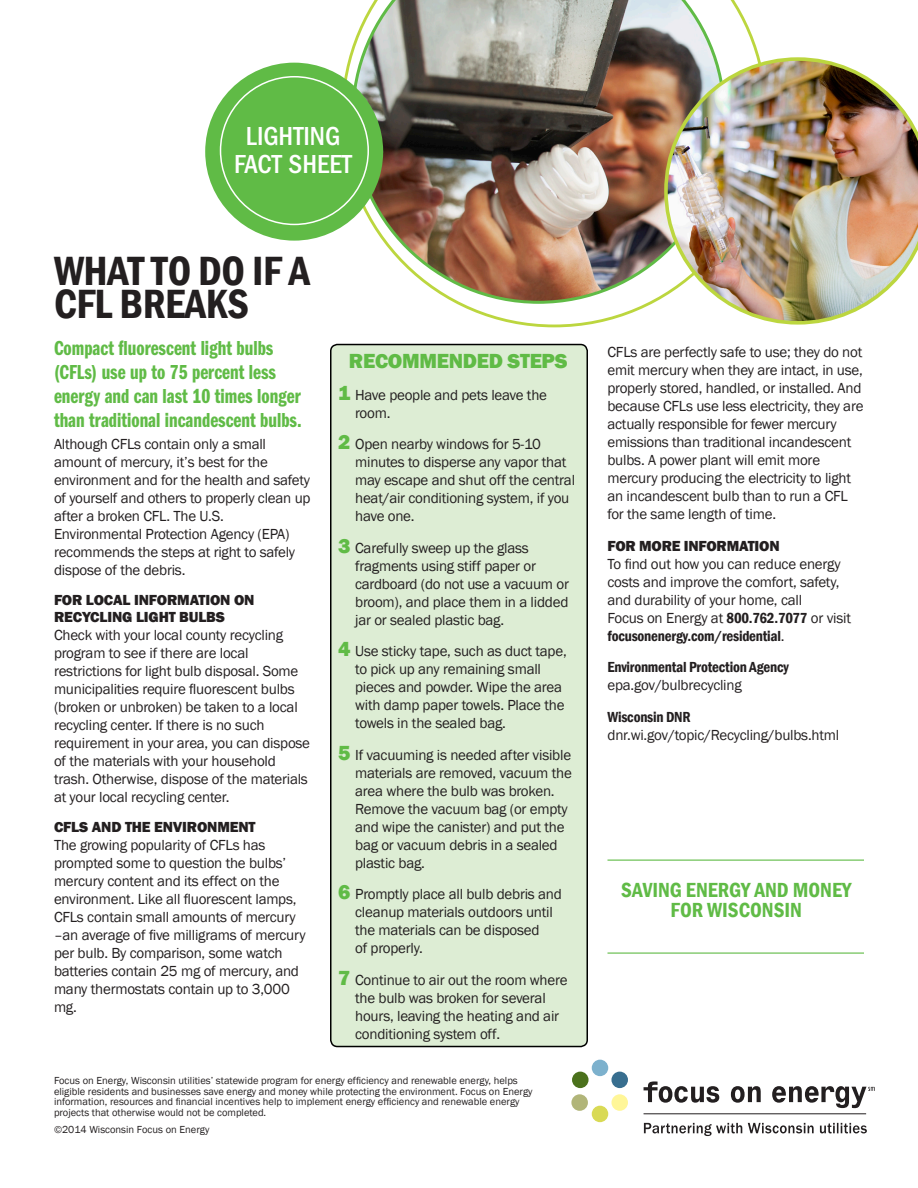
<style>
.page{position:relative;width:918px;height:1188px;background:#fff}
.page>*{position:absolute;margin:0;border:0;box-sizing:border-box;transform-origin:0 0}
.t1{font:600 condensed 42px/33px "Franklin Gothic";letter-spacing:-.01em;color:#231f20}
.t2{font:500 condensed 27px/28.5px "Franklin Gothic";color:#fff;text-align:center}
.Body_copy_10_12{font:21px/24px "Franklin Gothic Demi Cmpr";color:#60bb46}
.t3{font:600 condensed 21px/19.5px "Franklin Gothic";color:#60bb46;text-align:center}
.Body_copy_10_12-2{font:800 21px "Franklin Gothic";letter-spacing:-.015em;color:#60bb46}
.Body_copy_10_12-3{font:15px/18px "Franklin Gothic";letter-spacing:-.015em;color:#231f20}
.Bold_subheads{font:800 15px/16.5px "Franklin Gothic";letter-spacing:-.01em;color:#231f20}
.Body_copy_10_12-4{font:600 condensed 15px/18px "Franklin Gothic";letter-spacing:-.015em;color:#231f20}
.Body_copy_10_12-5{font:800 15px "Franklin Gothic";letter-spacing:-.015em;color:#231f20}
.t4{font:10.5px/10.5px "Franklin Gothic";color:#231f20}
.s1{font-weight:800;font-size:21px;color:#60bb46}
.s2{font-weight:600;font-stretch:condensed}
.s3{font-weight:400;font-stretch:normal}
</style>
<div class="page">
<svg style="left:341px;top:0;width:419px;height:327px"></svg>
<img style="left:351px;top:0;width:375px;height:304px">
<img style="left:664px;top:57px;width:254px;height:268px">
<div style="left:205px;top:63px;width:178px;height:178px;background:#60bb46;border-radius:50%"></div>
<svg style="left:644px;top:1081px;width:75px;height:22px"></svg>
<svg style="left:731px;top:1086px;width:30px;height:17px"></svg>
<svg style="left:772px;top:1086px;width:103px;height:22px"></svg>
<hr style="left:644px;top:1113px;width:222px;height:1px;background:#231f20">
<svg style="left:644px;top:1123px;width:98px;height:13px"></svg>
<svg style="left:748px;top:1123px;width:66px;height:10px"></svg>
<svg style="left:820px;top:1123px;width:47px;height:10px"></svg>
<div style="left:572px;top:1072px;width:17px;height:16px;background:#4b711c;border-radius:50%"></div>
<div style="left:592px;top:1060px;width:16px;height:16px;background:#7db1cd;border-radius:50%"></div>
<div style="left:571px;top:1094px;width:17px;height:17px;background:#b1b579;border-radius:50%"></div>
<div style="left:592px;top:1106px;width:16px;height:16px;background:#d9da55;border-radius:50%"></div>
<div style="left:611px;top:1094px;width:17px;height:17px;background:#fff698;border-radius:50%"></div>
<div style="left:611px;top:1072px;width:17px;height:16px;background:#386e8f;border-radius:50%"></div>
<hr style="left:608px;top:860px;width:256px;height:1px;background:#60bb46">
<hr style="left:608px;top:953px;width:256px;height:1px;background:#60bb46">
<div style="left:331px;top:345px;width:256px;height:702px;background:#ddedd4;border-radius:7px"></div>
<div style="left:330px;top:344px;width:258px;height:703px;border:2px solid #000;border-radius:7px"></div>
<h2 class="t2" style="left:234px;top:122px;width:119px">LIGHTING<br>FACT SHEET</h2>
<p class="t1" style="left:54px;top:254px;width:258px">WHAT TO DO IF A<br>CFL BREAKS</p>
<p class="Body_copy_10_12" style="left:54px;top:336px;width:249px">Compact fluorescent light bulbs (CFLs) use up to 75 percent less energy and can last 10 times longer than traditional incandescent bulbs.</p>
<p class="Body_copy_10_12-3" style="left:54px;top:436px;width:258px">Although CFLs contain only a small amount of mercury, it’s best for the environment and for the health and safety of yourself and others to properly clean up after a broken CFL. The U.S.<br>Environmental Protection Agency (EPA) recommends the steps at right to safely dispose of the debris.</p>
<p class="Bold_subheads" style="left:54px;top:592px;width:202px">FOR LOCAL INFORMATION ON<br>RECYCLING LIGHT BULBS</p>
<p class="Body_copy_10_12-3" style="left:54px;top:626px;width:258px">Check with your local county recycling program to see if there are local restrictions for light bulb disposal. Some municipalities require fluorescent bulbs (broken or unbroken) be taken to a local recycling center. If there is no such requirement in your area, you can dispose of the materials with your household trash. Otherwise, dispose of the materials at your local recycling center.</p>
<p class="Bold_subheads" style="left:54px;top:818px;width:203px">CFLS AND THE ENVIRONMENT</p>
<p class="Body_copy_10_12-3" style="left:54px;top:836px;width:253px">The growing popularity of CFLs has prompted some to question the bulbs’ mercury content and its effect on the environment. Like all fluorescent lamps, CFLs contain small amounts of mercury –an average of five milligrams of mercury per bulb. By comparison, some watch batteries contain 25 mg of mercury, and many thermostats contain up to 3,000 mg.</p>
<p class="Body_copy_10_12-2" style="left:349px;top:348px;width:220px">RECOMMENDED STEPS</p>
<p class="Body_copy_10_12-3" style="left:355px;top:386px;width:193px;text-indent:-17px"><span class="s1">1</span> Have people and pets leave the room.</p>
<p class="Body_copy_10_12-3" style="left:355px;top:436px;width:221px;text-indent:-17px"><span class="s1">2</span> Open nearby windows for 5-10 minutes to disperse any vapor that may escape and shut off the central heat/air conditioning system, if you have one.</p>
<p class="Body_copy_10_12-3" style="left:355px;top:539px;width:215px;text-indent:-17px"><span class="s1">3</span> Carefully sweep up the glass fragments using stiff paper or cardboard (do not use a vacuum or broom), and place them in a lidded jar or sealed plastic bag.</p>
<p class="Body_copy_10_12-3" style="left:355px;top:643px;width:213px;text-indent:-17px"><span class="s1">4</span> Use sticky tape, such as duct tape, to pick up any remaining small pieces and powder. Wipe the area with damp paper towels. Place the towels in the sealed bag.</p>
<p class="Body_copy_10_12-3" style="left:355px;top:746px;width:218px;text-indent:-17px"><span class="s1">5</span> If vacuuming is needed after visible materials are removed, vacuum the area where the bulb was broken.<br>Remove the vacuum bag (or empty and wipe the canister) and put the bag or vacuum debris in a sealed plastic bag.</p>
<p class="Body_copy_10_12-3" style="left:355px;top:886px;width:208px;text-indent:-17px"><span class="s1">6</span> Promptly place all bulb debris and cleanup materials outdoors until the materials can be disposed<br>of properly.</p>
<p class="Body_copy_10_12-3" style="left:355px;top:971px;width:214px;text-indent:-17px"><span class="s1">7</span> Continue to air out the room where the bulb was broken for several hours, leaving the heating and air conditioning system off.</p>
<p class="t4" style="left:54px;top:1076px;width:480px">Focus on Energy, Wisconsin utilities’ statewide program for energy efficiency and renewable energy, helps eligible residents and businesses save energy and money while protecting the environment. Focus on Energy information, resources and financial incentives help to implement energy efficiency and renewable energy projects that otherwise would not be completed.</p>
<p class="t4" style="left:54px;top:1124px;width:157px">©2014 Wisconsin Focus on Energy</p>
<p class="Body_copy_10_12-3" style="left:608px;top:344px;width:258px">CFLs are perfectly safe to use; they do not emit mercury when they are intact, in use, properly stored, handled, or installed. And because CFLs use less electricity, they are actually responsible for fewer mercury emissions than traditional incandescent bulbs. A power plant will emit more mercury producing the electricity to light an incandescent bulb than to run a CFL for the same length of time.</p>
<p class="Body_copy_10_12-5" style="left:608px;top:536px;width:174px">FOR MORE INFORMATION</p>
<p class="Body_copy_10_12-3" style="left:608px;top:555px;width:245px">To find out how you can reduce energy costs and improve the comfort, safety, and durability of your home, call<br>Focus on Energy at <span class="s2">800.762.7077</span> or visit <span class="s2">focusonenergy.com/residential</span>.</p>
<p class="Body_copy_10_12-4" style="left:608px;top:658px;width:183px">Environmental Protection Agency <span class="s3">epa.gov/bulbrecycling</span></p>
<p class="Body_copy_10_12-3" style="left:608px;top:708px;width:233px"><span class="s2">Wisconsin DNR </span>dnr.wi.gov/topic/Recycling/bulbs.html</p>
<p class="t3" style="left:621px;top:880px;width:232px">SAVING ENERGY AND MONEY<br>FOR WISCONSIN</p>
</div>
